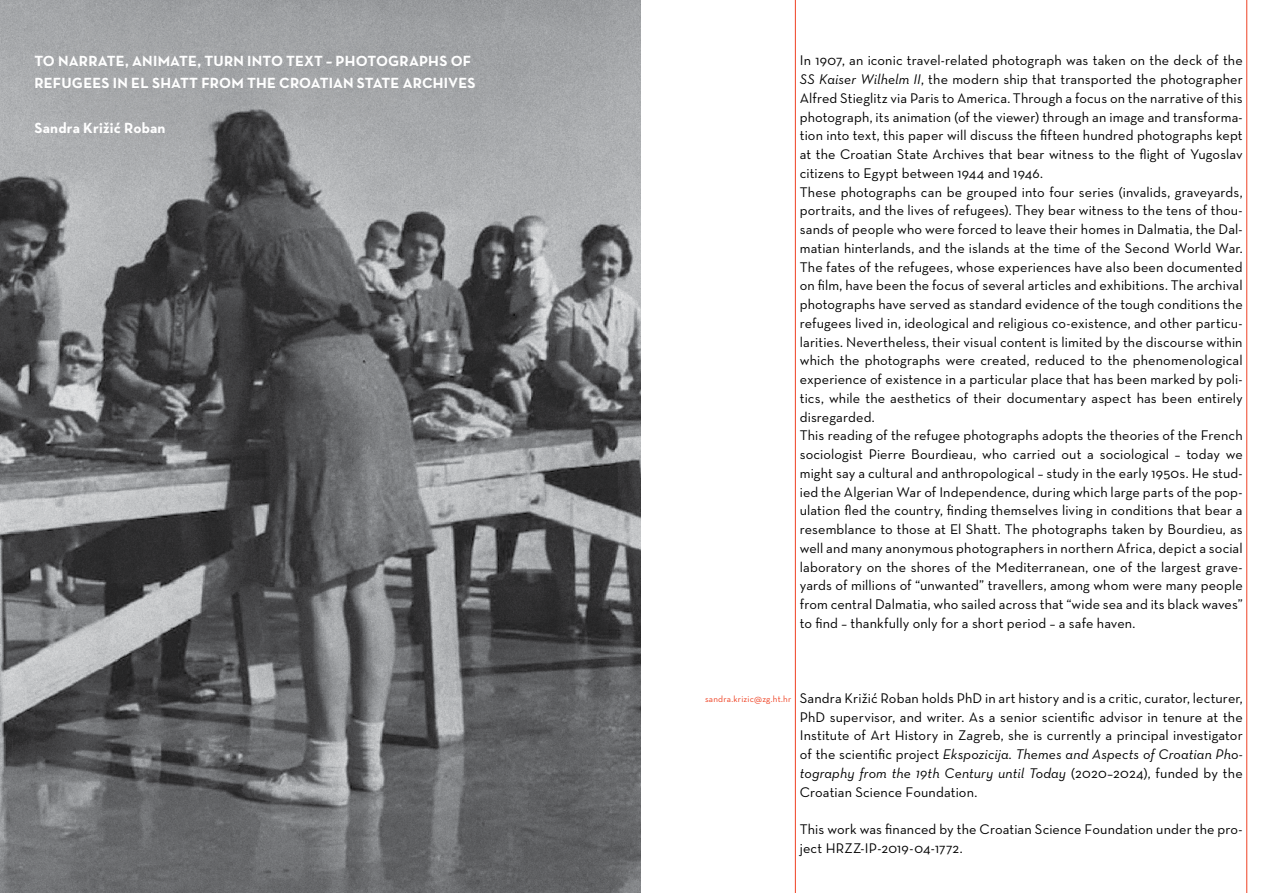
<style>
.page{position:relative;width:1276px;height:893px;background:#fff}
.page>*{position:absolute;margin:0;border:0;box-sizing:border-box;transform-origin:0 0}
.t1{font:700 15px/22.5px "Neutra Text CE";letter-spacing:.01em;color:#fff}
.t2{font:500 14.25px/18.8px "Neutra Text CE";letter-spacing:.01em;color:#000}
.t3{font:500 9px "Neutra Text CE";letter-spacing:.025em;color:#ef4123}
.s1{font-style:italic}
</style>
<div class="page">
<hr style="left:1246px;top:0;width:1px;height:893px;background:#ef4123">
<hr style="left:795px;top:0;width:1px;height:893px;background:#ef4123">
<img style="left:0;top:452px;width:640px;height:441px">
<div style="left:0;top:0;width:725px;height:452px;background:#000;opacity:.75"></div>
<p class="t1" style="left:34px;top:49px;width:443px">TO NARRATE, ANIMATE, TURN INTO TEXT – PHOTOGRAPHS OF<br>REFUGEES IN EL SHATT FROM THE CROATIAN STATE ARCHIVES</p>
<p class="t1" style="left:34px;top:117px;width:133px">Sandra Križić Roban</p>
<p class="t2" style="left:800px;top:51px;width:444px">In 1907, an iconic travel-related photograph was taken on the deck of the <span class="s1">SS Kaiser Wilhelm II</span>, the modern ship that transported the photographer Alfred Stieglitz via Paris to America. Through a focus on the narrative of this photograph, its animation (of the viewer) through an image and transforma&shy;tion into text, this paper will discuss the fifteen hundred photographs kept at the Croatian State Archives that bear witness to the flight of Yugoslav citizens to Egypt between 1944 and 1946.<br>These photographs can be grouped into four series (invalids, graveyards, portraits, and the lives of refugees). They bear witness to the tens of thou&shy;sands of people who were forced to leave their homes in Dalmatia, the Dal&shy;matian hinterlands, and the islands at the time of the Second World War.<br>The fates of the refugees, whose experiences have also been documented on film, have been the focus of several articles and exhibitions. The archival photographs have served as standard evidence of the tough conditions the refugees lived in, ideological and religious co-existence, and other particu&shy;larities. Nevertheless, their visual content is limited by the discourse within which the photographs were created, reduced to the phenomenological experience of existence in a particular place that has been marked by poli&shy;tics, while the aesthetics of their documentary aspect has been entirely disregarded.<br>This reading of the refugee photographs adopts the theories of the French sociologist Pierre Bourdieau, who carried out a sociological – today we might say a cultural and anthropological – study in the early 1950s. He stud&shy;ied the Algerian War of Independence, during which large parts of the pop&shy;ulation fled the country, finding themselves living in conditions that bear a resemblance to those at El Shatt. The photographs taken by Bourdieu, as well and many anonymous photographers in northern Africa, depict a social laboratory on the shores of the Mediterranean, one of the largest grave&shy;yards of millions of “unwanted” travellers, among whom were many people from central Dalmatia, who sailed across that “wide sea and its black waves” to find – thankfully only for a short period – a safe haven.</p>
<p class="t2" style="left:800px;top:688px;width:444px;text-align:justify">Sandra Križić Roban holds PhD in art history and is a critic, curator, lecturer, PhD supervisor, and writer. As a senior scientific advisor in tenure at the Institute of Art History in Zagreb, she is currently a principal investigator of the scientific project <span class="s1">Ekspozicija. Themes and Aspects of Croatian Pho&shy;tography from the 19th Century until Today</span> (2020–2024), funded by the Croatian Science Foundation.</p>
<p class="t2" style="left:800px;top:820px;width:444px">This work was financed by the Croatian Science Foundation under the pro&shy;ject HRZZ-IP-2019-04-1772.</p>
<p class="t3" style="left:705px;top:694px;width:88px">sandra.krizic@zg.ht.hr</p>
</div>
